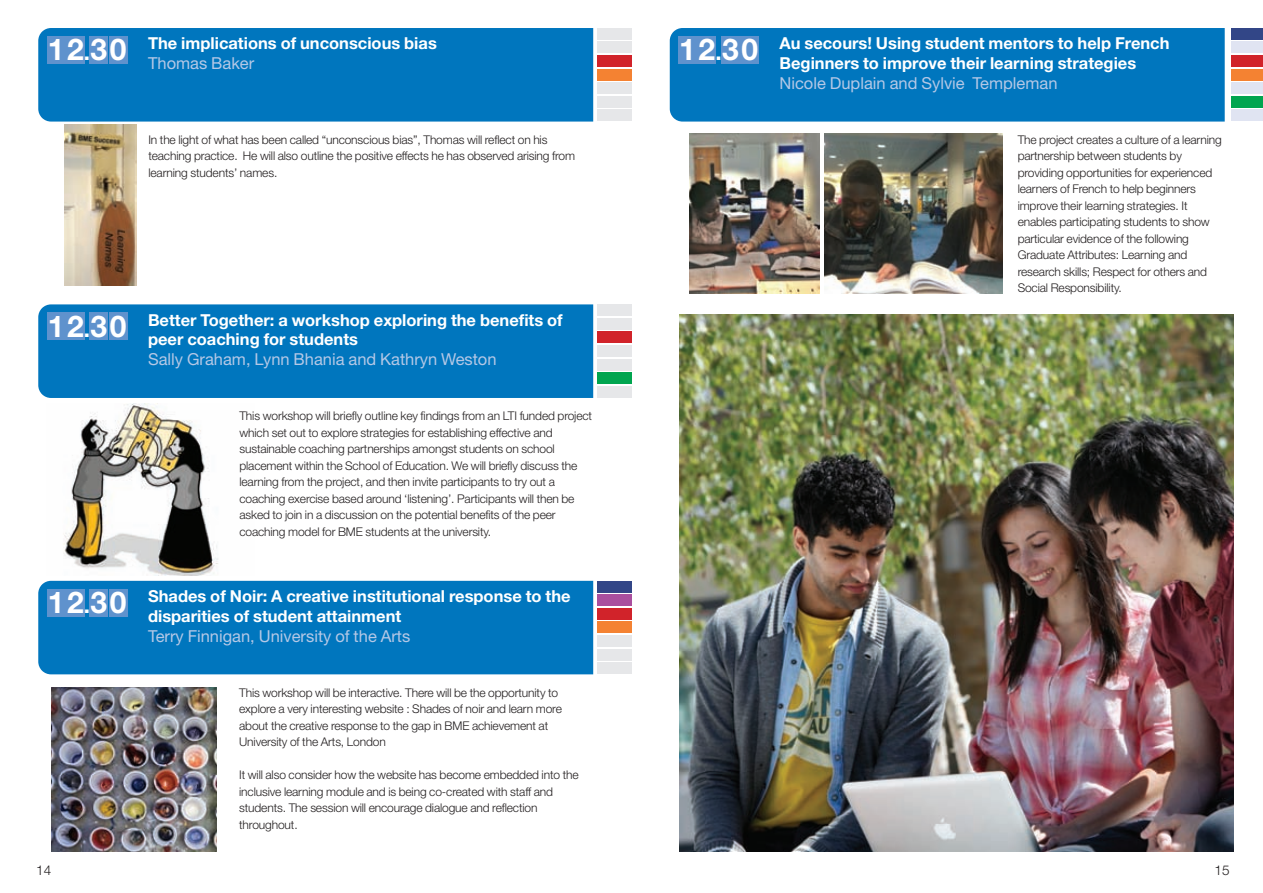
<style>
.page{position:relative;width:1263px;height:893px;background:#fff}
.page>*{position:absolute;margin:0;border:0;box-sizing:border-box;transform-origin:0 0}
.t1{font:700 30px "Helvetica Neue";letter-spacing:.155em;color:#fff}
.t2{font:700 16.5px/19.8px "Helvetica Neue";color:#fff}
.t3{font:16.5px "Helvetica Neue";color:#b5c8e6}
.t4{font:300 13.5px "Helvetica Neue";color:#231f20}
.t5{font:300 12px/16.5px "Helvetica Neue";letter-spacing:-.01em;color:#231f20}
.s1{font-size:22.5px}
.s2{font-size:30px}
</style>
<div class="page">
<div style="left:38px;top:28px;width:555px;height:94px;background:#0076be"></div>
<div style="left:38px;top:304px;width:555px;height:94px;background:#0076be"></div>
<div style="left:38px;top:581px;width:555px;height:93px;background:#0076be"></div>
<div style="left:47px;top:36px;width:18px;height:28px;background:#5f92cd"></div>
<div style="left:66px;top:36px;width:19px;height:28px;background:#5f92cd"></div>
<div style="left:90px;top:36px;width:18px;height:28px;background:#5f92cd"></div>
<div style="left:109px;top:36px;width:19px;height:28px;background:#5f92cd"></div>
<div style="left:47px;top:313px;width:18px;height:27px;background:#5f92cd"></div>
<div style="left:66px;top:313px;width:19px;height:27px;background:#5f92cd"></div>
<div style="left:90px;top:313px;width:18px;height:27px;background:#5f92cd"></div>
<div style="left:109px;top:313px;width:19px;height:27px;background:#5f92cd"></div>
<div style="left:47px;top:589px;width:18px;height:27px;background:#5f92cd"></div>
<div style="left:66px;top:589px;width:19px;height:27px;background:#5f92cd"></div>
<div style="left:90px;top:589px;width:18px;height:27px;background:#5f92cd"></div>
<div style="left:109px;top:589px;width:19px;height:27px;background:#5f92cd"></div>
<img style="left:63px;top:404px;width:155px;height:172px">
<img style="left:52px;top:687px;width:165px;height:165px">
<img style="left:65px;top:124px;width:72px;height:161px">
<div style="left:670px;top:28px;width:555px;height:94px;background:#0076be"></div>
<div style="left:678px;top:36px;width:19px;height:28px;background:#5f92cd"></div>
<div style="left:697px;top:36px;width:19px;height:28px;background:#5f92cd"></div>
<div style="left:721px;top:36px;width:19px;height:28px;background:#5f92cd"></div>
<div style="left:740px;top:36px;width:19px;height:28px;background:#5f92cd"></div>
<img style="left:689px;top:134px;width:130px;height:159px">
<img style="left:824px;top:134px;width:178px;height:159px">
<div style="left:597px;top:28px;width:34px;height:11px;background:#e6e7e9"></div>
<div style="left:597px;top:42px;width:34px;height:11px;background:#e6e7e9"></div>
<div style="left:597px;top:55px;width:34px;height:12px;background:#d1232a"></div>
<div style="left:597px;top:69px;width:34px;height:11px;background:#f48232"></div>
<div style="left:597px;top:82px;width:34px;height:12px;background:#e6e7e9"></div>
<div style="left:597px;top:96px;width:34px;height:12px;background:#e6e7e9"></div>
<div style="left:597px;top:110px;width:34px;height:11px;background:#e6e7e9"></div>
<div style="left:597px;top:304px;width:34px;height:12px;background:#e6e7e9"></div>
<div style="left:597px;top:318px;width:34px;height:11px;background:#e6e7e9"></div>
<div style="left:597px;top:332px;width:34px;height:11px;background:#d1232a"></div>
<div style="left:597px;top:345px;width:34px;height:12px;background:#e6e7e9"></div>
<div style="left:597px;top:359px;width:34px;height:11px;background:#e6e7e9"></div>
<div style="left:597px;top:372px;width:34px;height:12px;background:#00a54f"></div>
<div style="left:597px;top:386px;width:34px;height:12px;background:#e6e7e9"></div>
<div style="left:597px;top:581px;width:34px;height:11px;background:#324687"></div>
<div style="left:597px;top:594px;width:34px;height:12px;background:#a94f9e"></div>
<div style="left:597px;top:608px;width:34px;height:11px;background:#d1232a"></div>
<div style="left:597px;top:622px;width:34px;height:11px;background:#f48232"></div>
<div style="left:597px;top:635px;width:34px;height:12px;background:#e6e7e9"></div>
<div style="left:597px;top:649px;width:34px;height:11px;background:#e6e7e9"></div>
<div style="left:597px;top:662px;width:34px;height:12px;background:#e6e7e9"></div>
<div style="left:1231px;top:28px;width:32px;height:11px;background:#324687"></div>
<div style="left:1231px;top:42px;width:32px;height:11px;background:#e0e4f2"></div>
<div style="left:1231px;top:55px;width:32px;height:12px;background:#d1232a"></div>
<div style="left:1231px;top:69px;width:32px;height:11px;background:#f48232"></div>
<div style="left:1231px;top:82px;width:32px;height:12px;background:#e0e4f2"></div>
<div style="left:1231px;top:96px;width:32px;height:12px;background:#00a54f"></div>
<div style="left:1231px;top:110px;width:32px;height:11px;background:#e0e4f2"></div>
<img style="left:680px;top:315px;width:553px;height:536px">
<h1 class="t1" style="left:48px;top:39px;width:80px">123<span class="s1">.</span> 0</h1>
<h2 class="t2" style="left:148px;top:35px;width:290px">The implications of unconscious bias</h2>
<h2 class="t3" style="left:148px;top:57px;width:108px">Thomas Baker</h2>
<h2 class="t2" style="left:779px;top:35px;width:391px;text-indent:-100px"><span class="s2">12 3</span><span class="s1">.</span> <span class="s2">0</span> Au secours! Using student mentors to help French<br>Beginners to improve their learning strategies</h2>
<h2 class="t3" style="left:779px;top:77px;width:280px">Nicole Duplain and Sylvie Templeman</h2>
<p class="t5" style="left:148px;top:132px;width:428px">In the light of what has been called “unconscious bias”, Thomas will reflect on his teaching practice. He will also outline the positive effects he has observed arising from learning students’ names.</p>
<p class="t5" style="left:1018px;top:132px;width:206px">The project creates a culture of a learning partnership between students by providing opportunities for experienced learners of French to help beginners improve their learning strategies. It enables participating students to show particular evidence of the following Graduate Attributes: Learning and research skills; Respect for others and Social Responsibility.</p>
<h1 class="t1" style="left:48px;top:315px;width:80px">123<span class="s1">.</span> 0</h1>
<h2 class="t2" style="left:148px;top:311px;width:416px">Better Together: a workshop exploring the benefits of peer coaching for students</h2>
<h2 class="t3" style="left:148px;top:353px;width:350px">Sally Graham, Lynn Bhania and Kathryn Weston</h2>
<p class="t5" style="left:239px;top:409px;width:354px">This workshop will briefly outline key findings from an LTI funded project which set out to explore strategies for establishing effective and sustainable coaching partnerships amongst students on school placement within the School of Education. We will briefly discuss the learning from the project, and then invite participants to try out a coaching exercise based around ‘listening’. Participants will then be asked to join in a discussion on the potential benefits of the peer coaching model for BME students at the university.</p>
<h1 class="t1" style="left:48px;top:592px;width:80px">123<span class="s1">.</span> 0</h1>
<h2 class="t2" style="left:148px;top:588px;width:424px">Shades of Noir: A creative institutional response to the disparities of student attainment</h2>
<h2 class="t3" style="left:148px;top:630px;width:264px">Terry Finnigan, University of the Arts</h2>
<p class="t5" style="left:239px;top:685px;width:324px">This workshop will be interactive. There will be the opportunity to explore a very interesting website : Shades of noir and learn more about the creative response to the gap in BME achievement at University of the Arts, London</p>
<p class="t5" style="left:239px;top:768px;width:341px">It will also consider how the website has become embedded into the inclusive learning module and is being co-created with staff and students. The session will encourage dialogue and reflection throughout.</p>
<p class="t4" style="left:36px;top:866px;width:17px">14</p>
<p class="t4" style="left:1214px;top:866px;width:17px">15</p>
</div>
